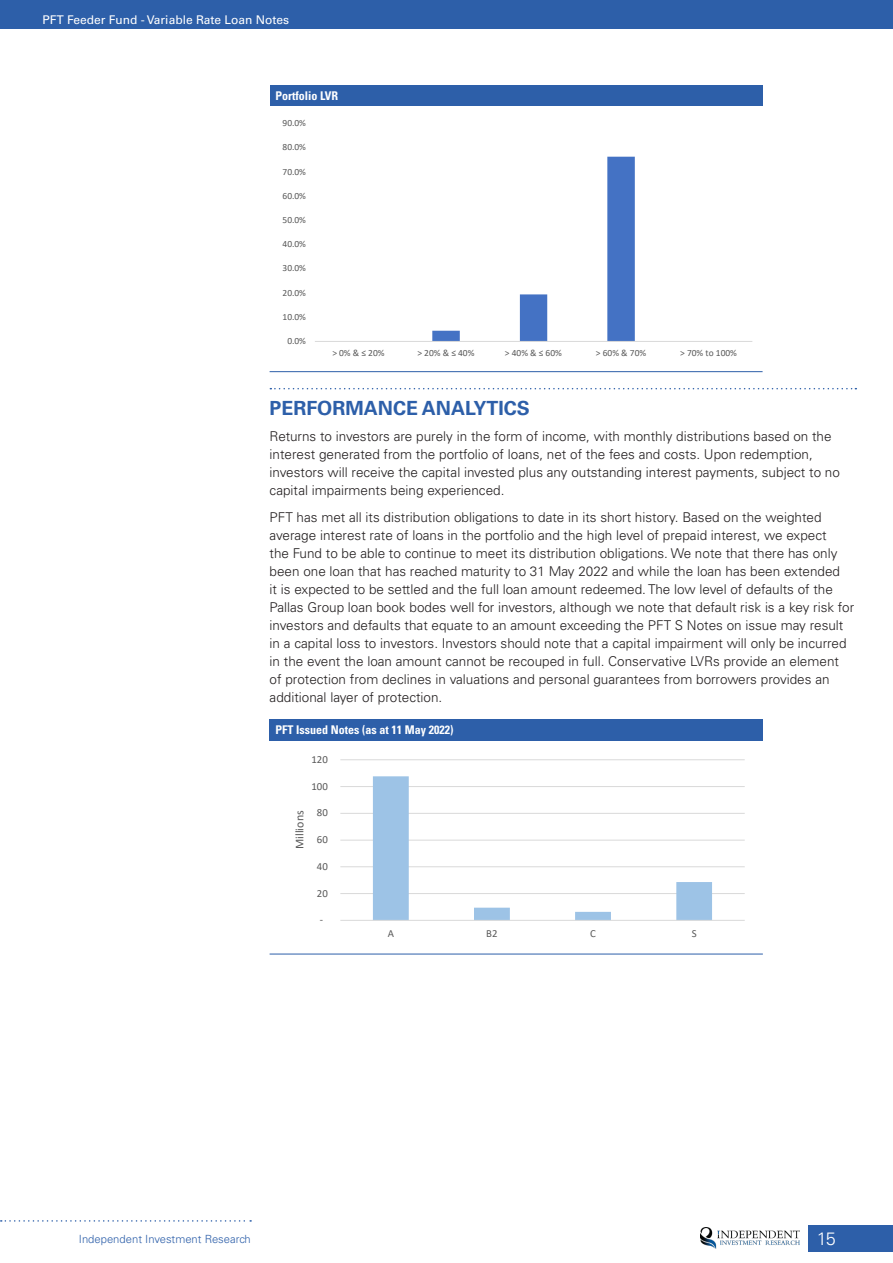
<style>
.page{position:relative;width:893px;height:1263px;background:#fff}
.page>*{position:absolute;margin:0;border:0;box-sizing:border-box;transform-origin:0 0}
.Header_1{font:700 19.5px "Univers LT Std";color:#2d5fa9}
.t1{font:300 18px "Univers LT Std";color:#fff}
.Body_Text{font:300 13.5px/18px "Univers LT Std";color:#231f20}
.Table_header{font:700 condensed 12px "Univers LT Std";color:#fff}
.t2{font:12px "Univers LT Std";color:#fff}
.t3{font:12px "Calibri";color:#595959}
.t4{font:300 11.25px "Univers LT Std";color:#2d5fa9}
.t5{font:10.8px "Calibri";color:#595959}
.t6{font:9.45px "Calibri";color:#595959}
</style>
<div class="page">
<div style="left:808px;top:1225px;width:85px;height:26px;background:#2d5fa9"></div>
<div style="left:0;top:0;width:893px;height:28px;background:#2d5fa9"></div>
<img style="left:700px;top:1227px;width:99px;height:21px">
<svg style="left:1px;top:1220px;width:250px;height:2px"></svg>
<svg style="left:270px;top:388px;width:586px;height:1px"></svg>
<div style="left:270px;top:85px;width:493px;height:21px;background:#2d5fa9"></div>
<hr style="left:270px;top:371px;width:493px;height:1px;background:#2d5fa9">
<svg style="left:432px;top:157px;width:203px;height:184px"></svg>
<hr style="left:315px;top:341px;width:437px;height:1px;background:#d9d9d9">
<div style="left:270px;top:719px;width:493px;height:21px;background:#2d5fa9"></div>
<hr style="left:270px;top:954px;width:493px;height:1px;background:#2d5fa9">
<hr style="left:340px;top:893px;width:405px;height:1px;background:#d9d9d9">
<hr style="left:340px;top:866px;width:405px;height:1px;background:#d9d9d9">
<hr style="left:340px;top:840px;width:405px;height:1px;background:#d9d9d9">
<hr style="left:340px;top:813px;width:405px;height:1px;background:#d9d9d9">
<hr style="left:340px;top:786px;width:405px;height:1px;background:#d9d9d9">
<hr style="left:340px;top:759px;width:405px;height:1px;background:#d9d9d9">
<svg style="left:373px;top:776px;width:339px;height:144px"></svg>
<hr style="left:340px;top:920px;width:405px;height:1px;background:#d9d9d9">
<p class="t2" style="left:43px;top:13px;width:248px">PFT Feeder Fund - Variable Rate Loan Notes</p>
<p class="Table_header" style="left:276px;top:88px;width:64px">Portfolio LVR</p>
<p class="t6" style="left:283px;top:116px;width:25px">90.0%</p>
<p class="t6" style="left:283px;top:141px;width:25px">80.0%</p>
<p class="t6" style="left:283px;top:165px;width:25px">70.0%</p>
<p class="t6" style="left:283px;top:189px;width:25px">60.0%</p>
<p class="t6" style="left:283px;top:213px;width:25px">50.0%</p>
<p class="t6" style="left:283px;top:237px;width:25px">40.0%</p>
<p class="t6" style="left:283px;top:262px;width:25px">30.0%</p>
<p class="t6" style="left:283px;top:286px;width:25px">20.0%</p>
<p class="t6" style="left:283px;top:310px;width:25px">10.0%</p>
<p class="t6" style="left:287px;top:334px;width:20px">0.0%</p>
<p class="t6" style="left:332px;top:347px;width:54px">&gt; 0% &amp; ≤ 20%</p>
<p class="t6" style="left:417px;top:347px;width:59px">&gt; 20% &amp; ≤ 40%</p>
<p class="t6" style="left:505px;top:347px;width:59px">&gt; 40% &amp; ≤ 60%</p>
<p class="t6" style="left:596px;top:347px;width:52px">&gt; 60% &amp; 70%</p>
<p class="t6" style="left:680px;top:347px;width:58px">&gt; 70% to 100%</p>
<p class="Header_1" style="left:270px;top:397px;width:262px">PERFORMANCE ANALYTICS</p>
<p class="Body_Text" style="left:270px;top:428px;width:572px">Returns to investors are purely in the form of income, with monthly distributions based on the interest generated from the portfolio of loans, net of the fees and costs. Upon redemption, investors will receive the capital invested plus any outstanding interest payments, subject to no capital impairments being experienced.</p>
<p class="Body_Text" style="left:270px;top:508px;width:586px">PFT has met all its distribution obligations to date in its short history. Based on the weighted average interest rate of loans in the portfolio and the high level of prepaid interest, we expect<br>the Fund to be able to continue to meet its distribution obligations. We note that there has only been one loan that has reached maturity to 31 May 2022 and while the loan has been extended<br>it is expected to be settled and the full loan amount redeemed. The low level of defaults of the Pallas Group loan book bodes well for investors, although we note that default risk is a key risk for investors and defaults that equate to an amount exceeding the PFT S Notes on issue may result in a capital loss to investors. Investors should note that a capital impairment will only be incurred in the event the loan amount cannot be recouped in full. Conservative LVRs provide an element of protection from declines in valuations and personal guarantees from borrowers provides an additional layer of protection.</p>
<p class="Table_header" style="left:276px;top:722px;width:179px">PFT Issued Notes (as at 11 May 2022)</p>
<p class="t5" style="left:311px;top:752px;width:18px">120</p>
<p class="t3" style="left:291px;top:849px;width:40px;rotate:-90deg">Millions</p>
<p class="t5" style="left:311px;top:778px;width:18px">100</p>
<p class="t5" style="left:317px;top:805px;width:12px">80</p>
<p class="t5" style="left:317px;top:832px;width:12px">60</p>
<p class="t5" style="left:317px;top:859px;width:12px">40</p>
<p class="t5" style="left:317px;top:885px;width:12px">20</p>
<p class="t5" style="left:320px;top:912px;width:5px">-</p>
<p class="t5" style="left:388px;top:926px;width:8px">A</p>
<p class="t5" style="left:486px;top:926px;width:13px">B2</p>
<p class="t5" style="left:590px;top:926px;width:7px">C</p>
<p class="t5" style="left:692px;top:926px;width:6px">S</p>
<p class="t4" style="left:79px;top:1232px;width:173px">Independent Investment Research</p>
<h2 class="t1" style="left:817px;top:1227px;width:21px">15</h2>
</div>
